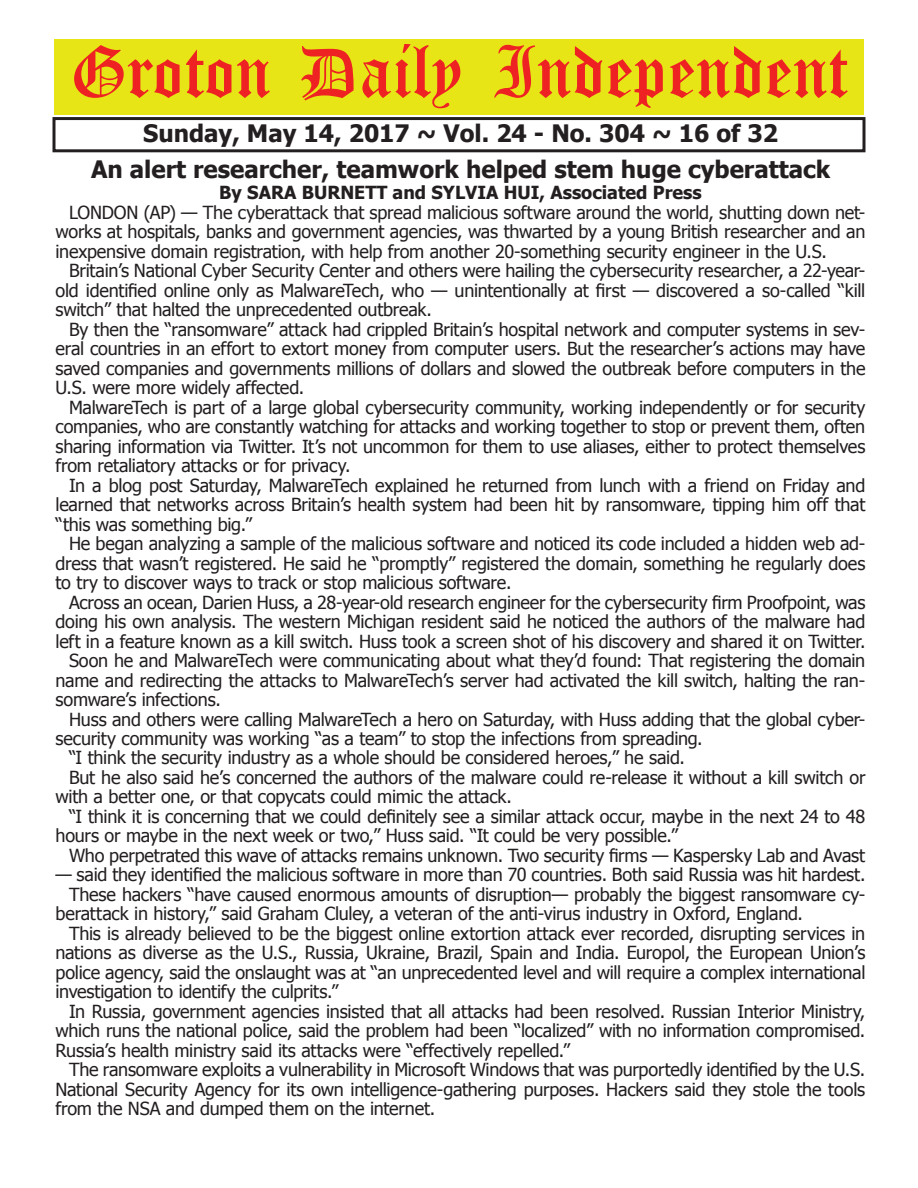
<style>
.page{position:relative;width:918px;height:1188px;background:#fff}
.page>*{position:absolute;margin:0;border:0;box-sizing:border-box;transform-origin:0 0}
.t1{font:54px "Old English Five";color:#ee2123}
.t2{font:700 24px/35.5px "Tahoma";color:#231f20;text-align:center}
.t3{font:18px/19.5px "Tahoma";letter-spacing:-.01em;color:#231f20;text-align:justify}
.t4{font:700 18px "Tahoma";color:#231f20}
</style>
<div class="page">
<div style="left:52px;top:117px;width:814px;height:35px;border:3px solid #231f20"></div>
<div style="left:54px;top:40px;width:810px;height:75px;background:#e7e515"></div>
<h1 class="t1" style="left:70px;top:47px;width:779px">Groton Daily Independent</h1>
<h2 class="t2" style="left:91px;top:114px;width:741px">Sunday, May 14, 2017 ~ Vol. 24 - No. 304 ~ 16 of 32<br>An alert researcher, teamwork helped stem huge cyberattack</h2>
<p class="t4" style="left:219px;top:180px;width:484px">By SARA BURNETT and SYLVIA HUI, Associated Press</p>
<p class="t3" style="left:56px;top:202px;width:811px;text-indent:13px">LONDON (AP) — The cyberattack that spread malicious software around the world, shutting down net&shy;works at hospitals, banks and government agencies, was thwarted by a young British researcher and an inexpensive domain registration, with help from another 20-something security engineer in the U.S.</p>
<p class="t3" style="left:56px;top:260px;width:811px;text-indent:14px">Britain’s National Cyber Security Center and others were hailing the cybersecurity researcher, a 22-year&shy;old identified online only as MalwareTech, who — unintentionally at first — discovered a so-called “kill switch” that halted the unprecedented outbreak.</p>
<p class="t3" style="left:56px;top:319px;width:811px;text-indent:14px">By then the “ransomware” attack had crippled Britain’s hospital network and computer systems in sev&shy;eral countries in an effort to extort money from computer users. But the researcher’s actions may have saved companies and governments millions of dollars and slowed the outbreak before computers in the U.S. were more widely affected.</p>
<p class="t3" style="left:56px;top:396px;width:811px;text-indent:14px">MalwareTech is part of a large global cybersecurity community, working independently or for security companies, who are constantly watching for attacks and working together to stop or prevent them, often sharing information via Twitter. It’s not uncommon for them to use aliases, either to protect themselves from retaliatory attacks or for privacy.</p>
<p class="t3" style="left:56px;top:474px;width:811px;text-indent:14px">In a blog post Saturday, MalwareTech explained he returned from lunch with a friend on Friday and learned that networks across Britain’s health system had been hit by ransomware, tipping him off that “this was something big.”</p>
<p class="t3" style="left:56px;top:533px;width:811px;text-indent:14px">He began analyzing a sample of the malicious software and noticed its code included a hidden web ad&shy;dress that wasn’t registered. He said he “promptly” registered the domain, something he regularly does to try to discover ways to track or stop malicious software.</p>
<p class="t3" style="left:69px;top:591px;width:798px">Across an ocean, Darien Huss, a 28-year-old research engineer for the cybersecurity firm Proofpoint, was</p>
<p class="t3" style="left:56px;top:611px;width:811px">doing his own analysis. The western Michigan resident said he noticed the authors of the malware had</p>
<p class="t3" style="left:56px;top:630px;width:812px">left in a feature known as a kill switch. Huss took a screen shot of his discovery and shared it on Twitter.</p>
<p class="t3" style="left:69px;top:650px;width:798px">Soon he and MalwareTech were communicating about what they’d found: That registering the domain</p>
<p class="t3" style="left:56px;top:669px;width:811px">name and redirecting the attacks to MalwareTech’s server had activated the kill switch, halting the ran-</p>
<p class="t3" style="left:56px;top:689px;width:167px">somware’s infections.</p>
<p class="t3" style="left:69px;top:708px;width:798px">Huss and others were calling MalwareTech a hero on Saturday, with Huss adding that the global cyber-</p>
<p class="t3" style="left:56px;top:728px;width:649px">security community was working “as a team” to stop the infections from spreading.</p>
<p class="t3" style="left:69px;top:747px;width:617px">“I think the security industry as a whole should be considered heroes,” he said.</p>
<p class="t3" style="left:69px;top:767px;width:798px">But he also said he’s concerned the authors of the malware could re-release it without a kill switch or</p>
<p class="t3" style="left:56px;top:786px;width:458px">with a better one, or that copycats could mimic the attack.</p>
<p class="t3" style="left:69px;top:806px;width:798px">“I think it is concerning that we could definitely see a similar attack occur, maybe in the next 24 to 48</p>
<p class="t3" style="left:56px;top:825px;width:624px">hours or maybe in the next week or two,” Huss said. “It could be very possible.”</p>
<p class="t3" style="left:69px;top:845px;width:798px">Who perpetrated this wave of attacks remains unknown. Two security firms — Kaspersky Lab and Avast</p>
<p class="t3" style="left:56px;top:864px;width:812px">— said they identified the malicious software in more than 70 countries. Both said Russia was hit hardest.</p>
<p class="t3" style="left:69px;top:884px;width:798px">These hackers “have caused enormous amounts of disruption— probably the biggest ransomware cy-</p>
<p class="t3" style="left:56px;top:903px;width:749px">berattack in history,” said Graham Cluley, a veteran of the anti-virus industry in Oxford, England.</p>
<p class="t3" style="left:69px;top:923px;width:798px">This is already believed to be the biggest online extortion attack ever recorded, disrupting services in</p>
<p class="t3" style="left:56px;top:942px;width:811px">nations as diverse as the U.S., Russia, Ukraine, Brazil, Spain and India. Europol, the European Union’s</p>
<p class="t3" style="left:56px;top:962px;width:811px">police agency, said the onslaught was at “an unprecedented level and will require a complex international</p>
<p class="t3" style="left:56px;top:981px;width:284px">investigation to identify the culprits.”</p>
<p class="t3" style="left:69px;top:1001px;width:798px">In Russia, government agencies insisted that all attacks had been resolved. Russian Interior Ministry,</p>
<p class="t3" style="left:56px;top:1020px;width:811px">which runs the national police, said the problem had been “localized” with no information compromised.</p>
<p class="t3" style="left:56px;top:1040px;width:516px">Russia’s health ministry said its attacks were “effectively repelled.”</p>
<p class="t3" style="left:69px;top:1059px;width:798px">The ransomware exploits a vulnerability in Microsoft Windows that was purportedly identified by the U.S.</p>
<p class="t3" style="left:56px;top:1079px;width:811px">National Security Agency for its own intelligence-gathering purposes. Hackers said they stole the tools</p>
<p class="t3" style="left:56px;top:1098px;width:381px">from the NSA and dumped them on the internet.</p>
</div>
